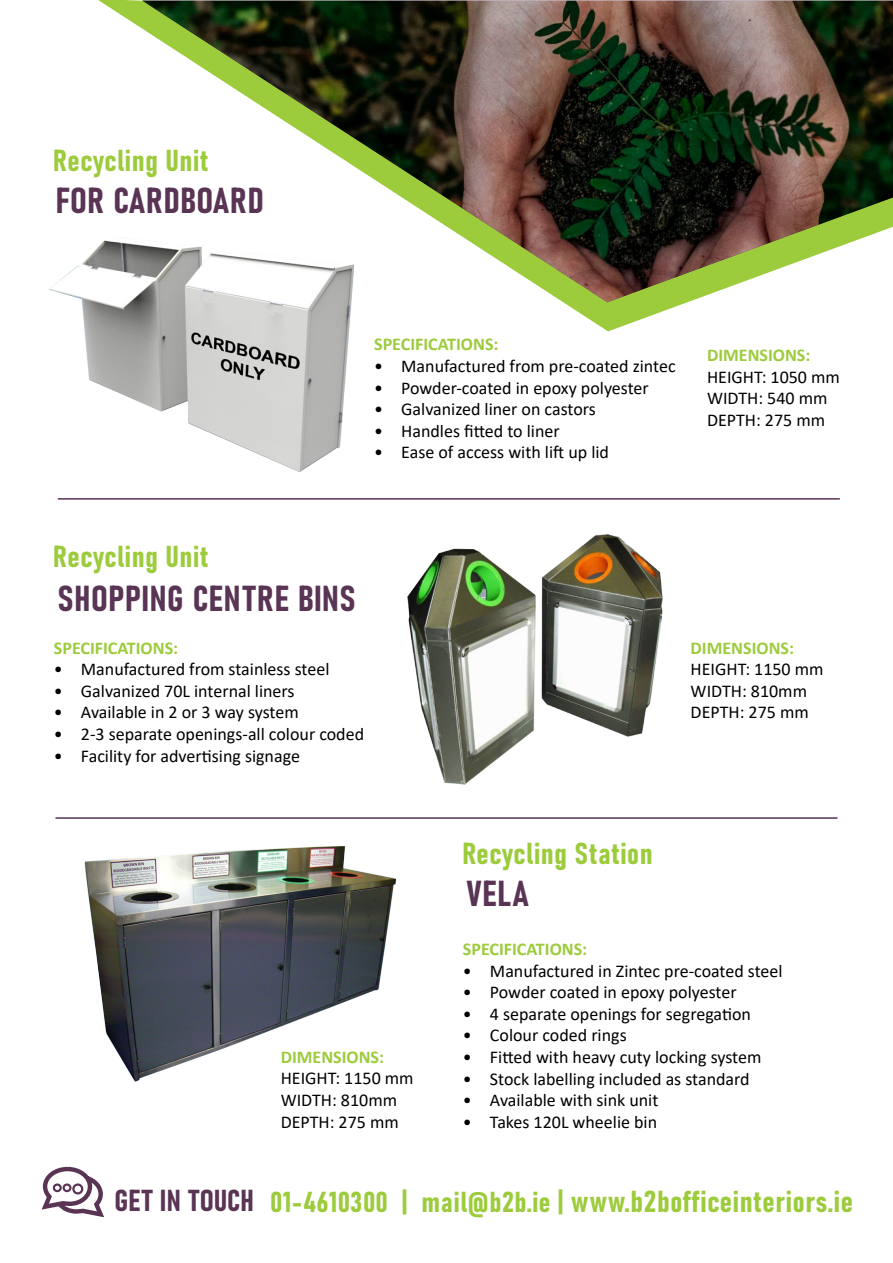
<style>
.page{position:relative;width:893px;height:1263px;background:#fff}
.page>*{position:absolute;margin:0;border:0;box-sizing:border-box;transform-origin:0 0}
.t1{font:35.7px "Bahnschrift";letter-spacing:.02em;color:#593454;scale:1.05 1}
.t2{font:30px "Bahnschrift";letter-spacing:.02em;color:#9ccb3b;scale:1.05 1}
.t3{font:30px "Bahnschrift";letter-spacing:.01em;color:#593454;scale:1.05 1}
.t4{font:18px "Calibri";color:#000}
.t5{font:700 18px "Calibri";color:#9ccb3b}
.s1{font-size:28.5px}
</style>
<div class="page">
<svg style="left:98px;top:0;width:795px;height:331px"></svg>
<img style="left:142px;top:1px;width:751px;height:301px">
<svg style="left:41px;top:1166px;width:63px;height:52px"></svg>
<div style="left:54px;top:1184px;width:7px;height:7px;background:#fff;border-radius:50%"></div>
<div style="left:53px;top:1183px;width:9px;height:9px;border:2px solid #593454;border-radius:50%"></div>
<div style="left:64px;top:1184px;width:6px;height:7px;background:#fff;border-radius:50%"></div>
<div style="left:63px;top:1183px;width:9px;height:9px;border:2px solid #593454;border-radius:50%"></div>
<div style="left:73px;top:1184px;width:9px;height:9px;background:#fff;border-radius:50%"></div>
<div style="left:72px;top:1183px;width:11px;height:11px;border:2px solid #593454;border-radius:50%"></div>
<img style="left:49px;top:238px;width:304px;height:233px">
<img style="left:407px;top:535px;width:255px;height:249px">
<img style="left:84px;top:846px;width:313px;height:236px">
<hr style="left:58px;top:498px;width:782px;height:2px;background:#593454">
<hr style="left:55px;top:817px;width:782px;height:2px;background:#593454">
<p class="t2" style="left:53px;top:138px;width:149px">Recycling Unit</p>
<p class="t1" style="left:56px;top:174px;width:200px">FOR CARDBOARD</p>
<p class="t5" style="left:374px;top:332px;width:126px">SPECIFICATIONS:</p>
<p class="t4" style="left:374px;top:353px;width:303px">• Manufactured from pre-coated zintec</p>
<p class="t4" style="left:374px;top:375px;width:276px">• Powder-coated in epoxy polyester</p>
<p class="t4" style="left:374px;top:397px;width:223px">• Galvanized liner on castors</p>
<p class="t4" style="left:374px;top:418px;width:187px">• Handles fitted to liner</p>
<p class="t4" style="left:374px;top:440px;width:236px">• Ease of access with lift up lid</p>
<p class="t5" style="left:707px;top:342px;width:105px">DIMENSIONS:</p>
<p class="t4" style="left:707px;top:364px;width:134px">HEIGHT: 1050 mm</p>
<p class="t4" style="left:707px;top:386px;width:122px">WIDTH: 540 mm</p>
<p class="t4" style="left:707px;top:407px;width:120px">DEPTH: 275 mm</p>
<p class="t2" style="left:53px;top:533px;width:149px">Recycling Unit</p>
<p class="t1" style="left:58px;top:571px;width:285px">SHOPPING CENTRE BINS</p>
<p class="t5" style="left:54px;top:635px;width:126px">SPECIFICATIONS:</p>
<p class="t4" style="left:54px;top:657px;width:277px">• Manufactured from stainless steel</p>
<p class="t4" style="left:54px;top:678px;width:242px">• Galvanized 70L internal liners</p>
<p class="t4" style="left:54px;top:700px;width:246px">• Available in 2 or 3 way system</p>
<p class="t4" style="left:54px;top:721px;width:312px">• 2-3 separate openings-all colour coded</p>
<p class="t4" style="left:54px;top:743px;width:248px">• Facility for advertising signage</p>
<p class="t5" style="left:691px;top:635px;width:105px">DIMENSIONS:</p>
<p class="t4" style="left:691px;top:657px;width:134px">HEIGHT: 1150 mm</p>
<p class="t4" style="left:691px;top:678px;width:118px">WIDTH: 810mm</p>
<p class="t4" style="left:691px;top:700px;width:120px">DEPTH: 275 mm</p>
<p class="t2" style="left:462px;top:830px;width:183px">Recycling Station</p>
<p class="t1" style="left:467px;top:866px;width:61px">VELA</p>
<p class="t5" style="left:281px;top:1044px;width:105px">DIMENSIONS:</p>
<p class="t4" style="left:281px;top:1066px;width:134px">HEIGHT: 1150 mm</p>
<p class="t4" style="left:281px;top:1087px;width:118px">WIDTH: 810mm</p>
<p class="t4" style="left:281px;top:1109px;width:120px">DEPTH: 275 mm</p>
<p class="t5" style="left:463px;top:936px;width:126px">SPECIFICATIONS:</p>
<p class="t4" style="left:463px;top:958px;width:321px">• Manufactured in Zintec pre-coated steel</p>
<p class="t4" style="left:463px;top:980px;width:275px">• Powder coated in epoxy polyester</p>
<p class="t4" style="left:463px;top:1001px;width:289px">• 4 separate openings for segregation</p>
<p class="t4" style="left:463px;top:1023px;width:165px">• Colour coded rings</p>
<p class="t4" style="left:463px;top:1044px;width:300px">• Fitted with heavy cuty locking system</p>
<p class="t4" style="left:463px;top:1066px;width:288px">• Stock labelling included as standard</p>
<p class="t4" style="left:463px;top:1088px;width:197px">• Available with sink unit</p>
<p class="t4" style="left:463px;top:1109px;width:196px">• Takes 120L wheelie bin</p>
<p class="t3" style="left:114px;top:1178px;width:134px">GET IN TOUCH</p>
<p class="t2" style="left:270px;top:1178px;width:556px"><span class="s1">01-4610300 | mail@b2b.ie |</span> www.b2bofficeinteriors.ie</p>
</div>
